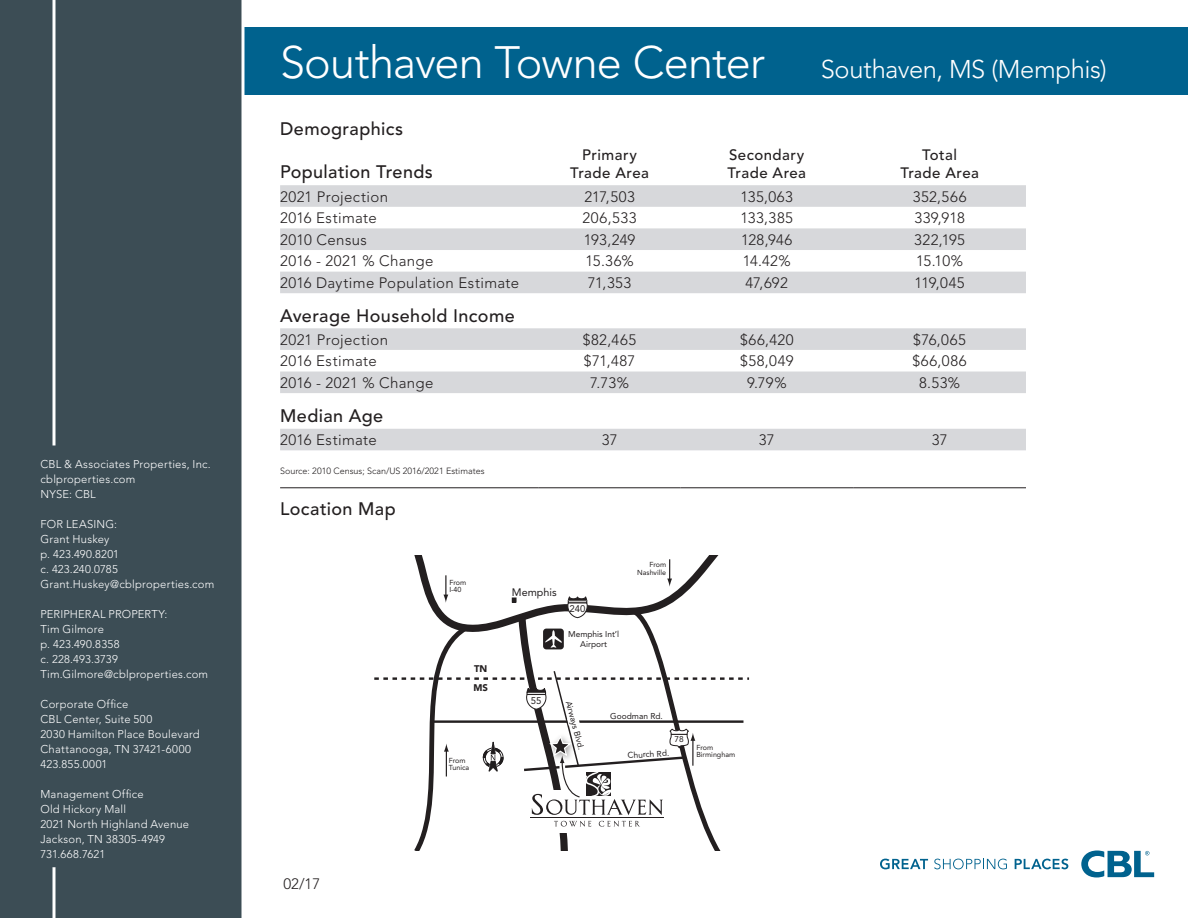
<style>
.page{position:relative;width:1188px;height:918px;background:#fff}
.page>*{position:absolute;margin:0;border:0;box-sizing:border-box;transform-origin:0 0}
.t1{font:300 25.5px "Avenir LT Std";letter-spacing:-.015em;color:#fff}
.Table_rows{font:500 18px "Avenir LT Std";letter-spacing:.02em;color:#231f20}
.Table_data{font:300 15px "Avenir LT Std";letter-spacing:.025em;color:#231f20}
.Table_copy{font:300 15px "Avenir LT Std";letter-spacing:.025em;color:#231f20}
.Table_columns{font:500 15px "Avenir LT Std";letter-spacing:.03em;color:#231f20}
.CBL_contacts{font:300 11.25px "Avenir LT Std";letter-spacing:.02em;color:#fff}
.CBL_contacts-2{font:300 11.25px "Avenir LT Std";color:#fff}
.t2{font:10.8px "Avenir";color:#231f20}
.t3{font:9.6px "Avenir";color:#231f20}
.t4{font:900 9.6px/19.2px "Avenir";color:#231f20}
.Table_notation{font:300 9px "Avenir LT Std";color:#231f20}
.t5{font:8.4px/10.1px "Avenir";color:#231f20;text-align:center}
.t6{font:7.2px/7.2px "Avenir";color:#231f20}
.s1{font-size:45px}
</style>
<div class="page">
<div style="left:0;top:0;width:243px;height:918px;background:#3c4d55"></div>
<div style="left:243px;top:27px;width:945px;height:67px;background:#00628e"></div>
<svg style="left:1081px;top:850px;width:73px;height:27px"></svg>
<svg style="left:880px;top:859px;width:48px;height:10px"></svg>
<svg style="left:934px;top:859px;width:73px;height:10px"></svg>
<svg style="left:1015px;top:859px;width:53px;height:10px"></svg>
<svg style="left:374px;top:555px;width:375px;height:295px"></svg>
<hr style="left:242px;top:0;width:2px;height:918px;background:#fff">
<svg style="left:52px;top:867px;width:4px;height:51px"></svg>
<svg style="left:52px;top:0;width:4px;height:445px;background:#ced2d4"></svg>
<svg style="left:280px;top:185px;width:746px;height:265px"></svg>
<hr style="left:280px;top:487px;width:259px;height:1px;background:#231f20">
<hr style="left:539px;top:487px;width:141px;height:1px;background:#231f20">
<hr style="left:680px;top:487px;width:173px;height:1px;background:#231f20">
<hr style="left:853px;top:487px;width:173px;height:1px;background:#231f20">
<p class="CBL_contacts" style="left:40px;top:457px;width:172px">CBL &amp; Associates Properties, Inc.</p>
<p class="CBL_contacts" style="left:40px;top:472px;width:96px">cblproperties.com</p>
<p class="CBL_contacts" style="left:40px;top:487px;width:57px">NYSE: CBL</p>
<p class="CBL_contacts" style="left:40px;top:517px;width:78px">FOR LEASING:</p>
<p class="CBL_contacts" style="left:40px;top:532px;width:71px">Grant Huskey</p>
<p class="CBL_contacts" style="left:40px;top:547px;width:80px">p. 423.490.8201</p>
<p class="CBL_contacts" style="left:40px;top:562px;width:79px">c. 423.240.0785</p>
<p class="CBL_contacts" style="left:40px;top:577px;width:175px">Grant.Huskey@cblproperties.com</p>
<p class="CBL_contacts" style="left:40px;top:607px;width:129px">PERIPHERAL PROPERTY:</p>
<p class="CBL_contacts" style="left:40px;top:622px;width:65px">Tim Gilmore</p>
<p class="CBL_contacts" style="left:40px;top:637px;width:81px">p. 423.490.8358</p>
<p class="CBL_contacts" style="left:40px;top:652px;width:79px">c. 228.493.3739</p>
<p class="CBL_contacts" style="left:40px;top:667px;width:169px">Tim.Gilmore@cblproperties.com</p>
<p class="CBL_contacts" style="left:40px;top:697px;width:89px">Corporate Office</p>
<p class="CBL_contacts" style="left:40px;top:712px;width:113px">CBL Center, Suite 500</p>
<p class="CBL_contacts" style="left:40px;top:727px;width:161px">2030 Hamilton Place Boulevard</p>
<p class="CBL_contacts" style="left:40px;top:742px;width:152px">Chattanooga, TN 37421-6000</p>
<p class="CBL_contacts" style="left:40px;top:757px;width:68px">423.855.0001</p>
<p class="CBL_contacts" style="left:40px;top:787px;width:105px">Management Office</p>
<p class="CBL_contacts" style="left:40px;top:802px;width:87px">Old Hickory Mall</p>
<p class="CBL_contacts" style="left:40px;top:817px;width:150px">2021 North Highland Avenue</p>
<p class="CBL_contacts" style="left:40px;top:832px;width:126px">Jackson, TN 38305-4949</p>
<p class="CBL_contacts-2" style="left:40px;top:847px;width:66px">731.668.7621</p>
<p class="t1" style="left:280px;top:54px;width:828px"><span class="s1">Southaven Towne Center</span> Southaven, MS (Memphis)</p>
<p class="Table_rows" style="left:280px;top:118px;width:125px">Demographics</p>
<p class="Table_rows" style="left:280px;top:162px;width:154px">Population Trends</p>
<p class="Table_columns" style="left:582px;top:147px;width:56px">Primary</p>
<p class="Table_columns" style="left:570px;top:165px;width:80px">Trade Area</p>
<p class="Table_columns" style="left:729px;top:147px;width:77px">Secondary</p>
<p class="Table_columns" style="left:728px;top:165px;width:80px">Trade Area</p>
<p class="Table_columns" style="left:922px;top:147px;width:37px">Total</p>
<p class="Table_columns" style="left:900px;top:165px;width:80px">Trade Area</p>
<p class="Table_copy" style="left:280px;top:188px;width:109px">2021 Projection</p>
<p class="Table_data" style="left:584px;top:188px;width:52px">217,503</p>
<p class="Table_data" style="left:740px;top:188px;width:54px">135,063</p>
<p class="Table_data" style="left:913px;top:188px;width:55px">352,566</p>
<p class="Table_copy" style="left:280px;top:209px;width:98px">2016 Estimate</p>
<p class="Table_data" style="left:583px;top:209px;width:55px">206,533</p>
<p class="Table_data" style="left:740px;top:209px;width:54px">133,385</p>
<p class="Table_data" style="left:914px;top:209px;width:52px">339,918</p>
<p class="Table_copy" style="left:280px;top:231px;width:88px">2010 Census</p>
<p class="Table_data" style="left:584px;top:231px;width:53px">193,249</p>
<p class="Table_data" style="left:741px;top:231px;width:53px">128,946</p>
<p class="Table_data" style="left:914px;top:231px;width:52px">322,195</p>
<p class="Table_copy" style="left:280px;top:253px;width:155px">2016 - 2021 % Change</p>
<p class="Table_data" style="left:586px;top:253px;width:50px">15.36%</p>
<p class="Table_data" style="left:743px;top:253px;width:49px">14.42%</p>
<p class="Table_data" style="left:916px;top:253px;width:48px">15.10%</p>
<p class="Table_copy" style="left:280px;top:274px;width:241px">2016 Daytime Population Estimate</p>
<p class="Table_data" style="left:588px;top:274px;width:45px">71,353</p>
<p class="Table_data" style="left:746px;top:274px;width:44px">47,692</p>
<p class="Table_data" style="left:915px;top:274px;width:52px">119,045</p>
<p class="Table_rows" style="left:280px;top:305px;width:236px">Average Household Income</p>
<p class="Table_copy" style="left:280px;top:331px;width:109px">2021 Projection</p>
<p class="Table_data" style="left:583px;top:331px;width:55px">$82,465</p>
<p class="Table_data" style="left:740px;top:331px;width:55px">$66,420</p>
<p class="Table_data" style="left:913px;top:331px;width:54px">$76,065</p>
<p class="Table_copy" style="left:280px;top:352px;width:98px">2016 Estimate</p>
<p class="Table_data" style="left:584px;top:352px;width:53px">$71,487</p>
<p class="Table_data" style="left:740px;top:352px;width:55px">$58,049</p>
<p class="Table_data" style="left:912px;top:352px;width:56px">$66,086</p>
<p class="Table_copy" style="left:280px;top:374px;width:155px">2016 - 2021 % Change</p>
<p class="Table_data" style="left:590px;top:374px;width:40px">7.73%</p>
<p class="Table_data" style="left:747px;top:374px;width:41px">9.79%</p>
<p class="Table_data" style="left:919px;top:374px;width:43px">8.53%</p>
<p class="Table_rows" style="left:280px;top:405px;width:105px">Median Age</p>
<p class="Table_copy" style="left:280px;top:431px;width:98px">2016 Estimate</p>
<p class="Table_data" style="left:602px;top:431px;width:17px">37</p>
<p class="Table_data" style="left:759px;top:431px;width:17px">37</p>
<p class="Table_data" style="left:932px;top:431px;width:17px">37</p>
<p class="Table_notation" style="left:280px;top:466px;width:206px">Source: 2010 Census; Scan/US 2016/2021 Estimates</p>
<p class="Table_rows" style="left:280px;top:498px;width:117px">Location Map</p>
<p class="Table_copy" style="left:284px;top:875px;width:38px">02/17</p>
<p class="t6" style="left:449px;top:579px;width:18px">From<br>I-40</p>
<p class="t4" style="left:473px;top:659px;width:16px">TN<br>MS</p>
<p class="t6" style="left:449px;top:757px;width:22px">From<br>Tunica</p>
<p class="t2" style="left:512px;top:586px;width:46px">Memphis</p>
<p class="t3" style="left:569px;top:603px;width:17px">240</p>
<p class="t5" style="left:568px;top:629px;width:53px">Memphis Int’l<br>Airport</p>
<p class="t6" style="left:637px;top:561px;width:30px;text-align:right">From<br>Nashville</p>
<p class="t3" style="left:531px;top:695px;width:12px">55</p>
<p class="t5" style="left:573px;top:700px;width:52px;rotate:75deg">Airways Blvd.</p>
<p class="t5" style="left:610px;top:711px;width:54px">Goodman Rd.</p>
<p class="t5" style="left:674px;top:734px;width:11px">78</p>
<p class="t6" style="left:696px;top:744px;width:18px">From</p>
<p class="t5" style="left:627px;top:751px;width:43px;rotate:-4deg">Church Rd.</p>
<p class="t6" style="left:696px;top:751px;width:40px">Birmingham</p>
</div>
